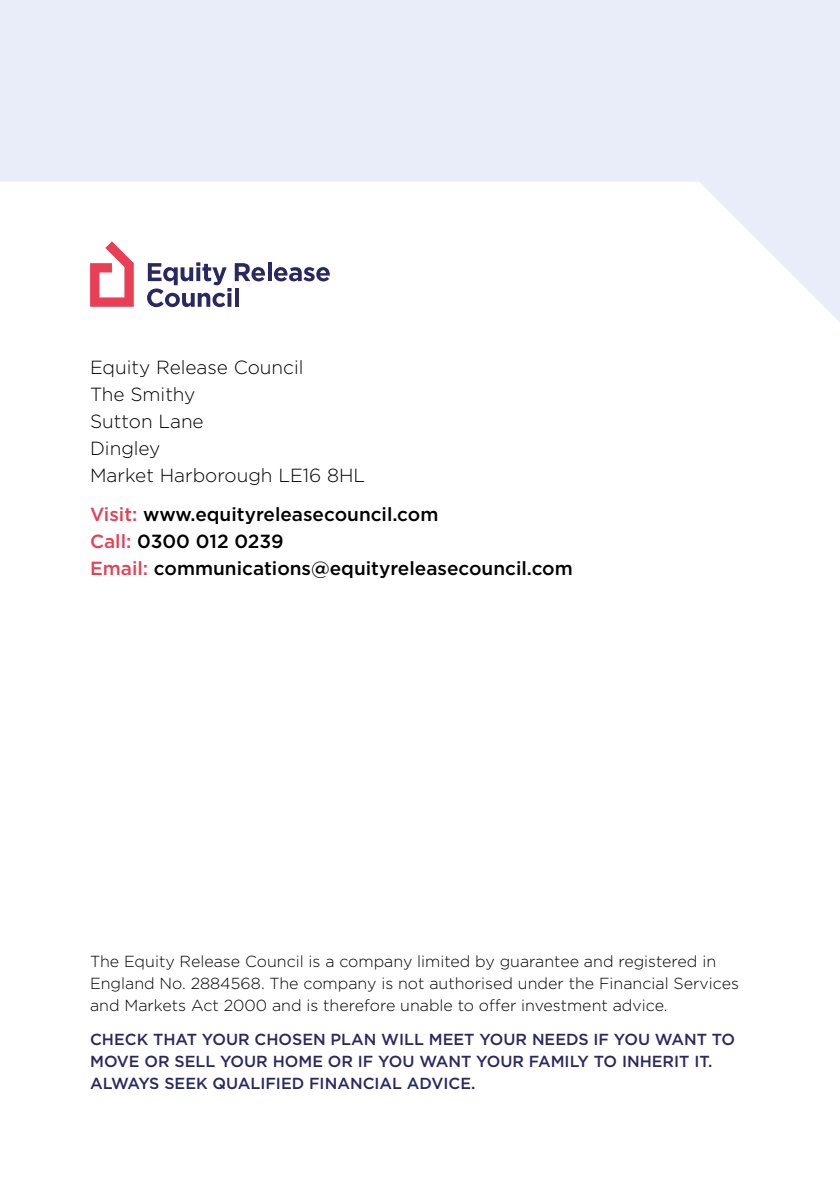
<style>
.page{position:relative;width:840px;height:1191px;background:#fff}
.page>*{position:absolute;margin:0;border:0;box-sizing:border-box;transform-origin:0 0}
.t1{font:500 19px/27px "Gotham";color:#000}
.t2{font:300 19px/27px "Gotham";color:#000}
.t3{font:300 16px/22px "Gotham";color:#000}
.t4{font:500 16px/22px "Gotham";color:#292861}
.s1{color:#e83f55}
</style>
<div class="page">
<svg style="left:0;top:0;width:839px;height:321px;fill:#e9edf9"></svg>
<svg style="left:267px;top:262px;width:4px;height:19px"></svg>
<svg style="left:274px;top:267px;width:55px;height:14px"></svg>
<svg style="left:147px;top:262px;width:118px;height:45px"></svg>
<svg style="left:227px;top:293px;width:4px;height:14px"></svg>
<svg style="left:234px;top:288px;width:4px;height:19px"></svg>
<svg style="left:90px;top:241px;width:44px;height:66px"></svg>
<p class="t2" style="left:90px;top:353px;width:276px">Equity Release Council<br>The Smithy<br>Sutton Lane<br>Dingley<br>Market Harborough LE16 8HL</p>
<p class="t1" style="left:90px;top:500px;width:484px"><span class="s1">Visit:</span> www.equityreleasecouncil.com<br><span class="s1">Call:</span> 0300 012 0239<br><span class="s1">Email:</span> communications@equityreleasecouncil.com</p>
<p class="t3" style="left:90px;top:950px;width:650px">The Equity Release Council is a company limited by guarantee and registered in<br>England No. 2884568. The company is not authorised under the Financial Services and Markets Act 2000 and is therefore unable to offer investment advice.</p>
<p class="t4" style="left:90px;top:1027px;width:646px">CHECK THAT YOUR CHOSEN PLAN WILL MEET YOUR NEEDS IF YOU WANT TO<br>MOVE OR SELL YOUR HOME OR IF YOU WANT YOUR FAMILY TO INHERIT IT.<br>ALWAYS SEEK QUALIFIED FINANCIAL ADVICE.</p>
</div>
